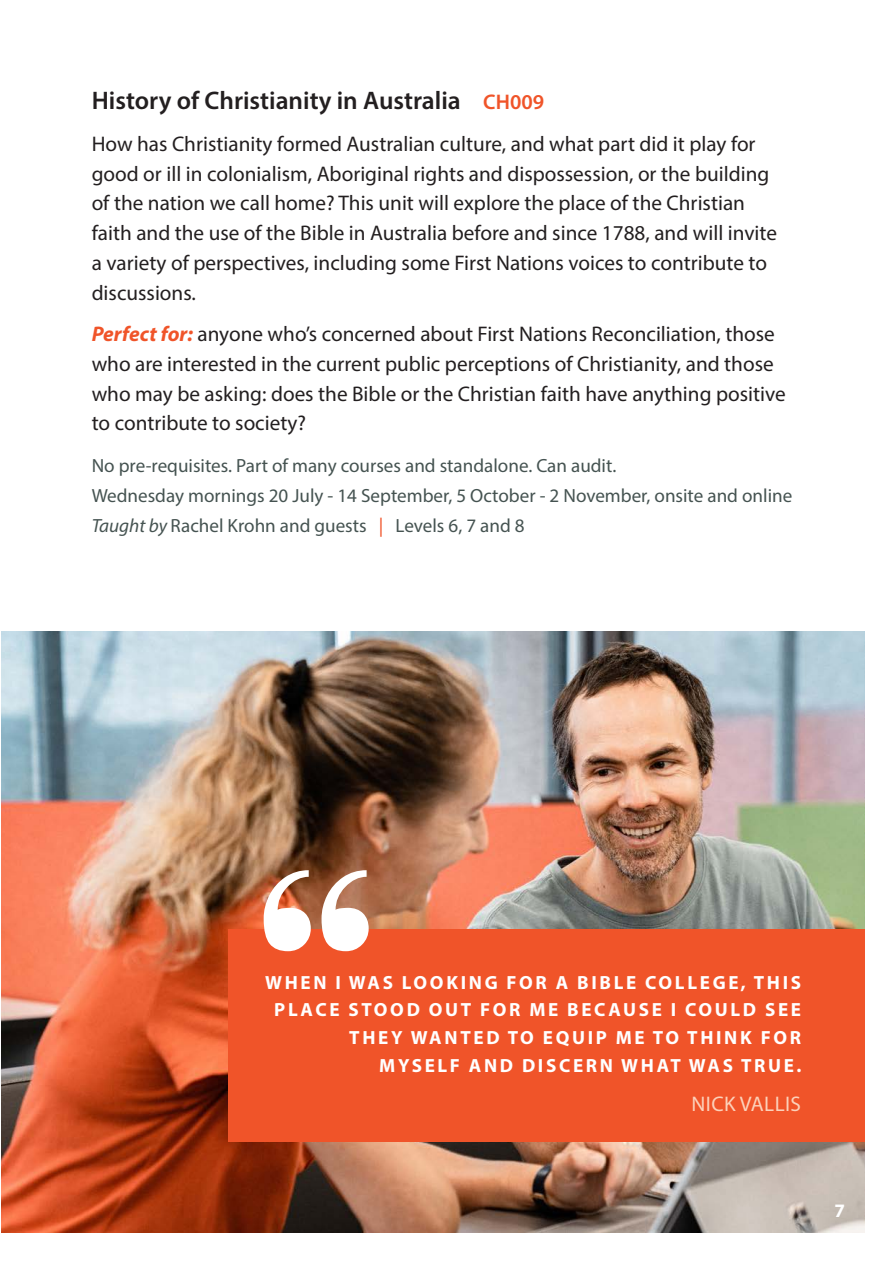
<style>
.page{position:relative;width:893px;height:1263px;background:#fff}
.page>*{position:absolute;margin:0;border:0;box-sizing:border-box;transform-origin:0 0}
.t1{font:600 25.5px "Myriad Pro";color:#231f20}
.t2{font:21.15px/29.7px "Myriad Pro";color:#231f20}
.t3{font:21.15px "Myriad Pro";letter-spacing:.02em;color:#fcd1ba}
.t4{font:19.05px/29.7px "Myriad Pro";color:#455351}
.t5{font:700 19.05px/27.6px "Myriad Pro";letter-spacing:.14em;color:#fff;text-align:right}
.s1{font-size:21.15px;color:#f05429}
.s2{font-weight:700;font-style:italic;color:#f05429}
.s3{font-style:italic}
.s4{color:#f05429}
</style>
<div class="page">
<img style="left:2px;top:631px;width:862px;height:602px">
<div style="left:228px;top:929px;width:636px;height:213px;background:#f05429"></div>
<svg style="left:264px;top:870px;width:105px;height:81px"></svg>
<p class="t1" style="left:92px;top:85px;width:454px">History of Christianity in Australia <span class="s1">CH009</span></p>
<p class="t2" style="left:92px;top:129px;width:687px">How has Christianity formed Australian culture, and what part did it play for good or ill in colonialism, Aboriginal rights and dispossession, or the building of the nation we call home? This unit will explore the place of the Christian faith and the use of the Bible in Australia before and since 1788, and will invite a variety of perspectives, including some First Nations voices to contribute to discussions.</p>
<p class="t2" style="left:92px;top:319px;width:695px"><span class="s2">Perfect for:</span> anyone who’s concerned about First Nations Reconciliation, those who are interested in the current public perceptions of Christianity, and those who may be asking: does the Bible or the Christian faith have anything positive to contribute to society?</p>
<p class="t4" style="left:92px;top:451px;width:702px">No pre-requisites. Part of many courses and standalone. Can audit.<br>Wednesday mornings 20 July - 14 September, 5 October - 2 November, onsite and online<br><span class="s3">Taught by</span> Rachel Krohn and guests <span class="s4">|</span> Levels 6, 7 and 8</p>
<p class="t5" style="left:265px;top:968px;width:538px">WHEN I WAS LOOKING FOR A BIBLE COLLEGE, THIS PLACE STOOD OUT FOR ME BECAUSE I COULD SEE THEY WANTED TO EQUIP ME TO THINK FOR MYSELF AND DISCERN WHAT WAS TRUE.</p>
<p class="t3" style="left:691px;top:1091px;width:111px">NICK VALLIS</p>
<p class="t5" style="left:834px;top:1196px;width:12px">7</p>
</div>
